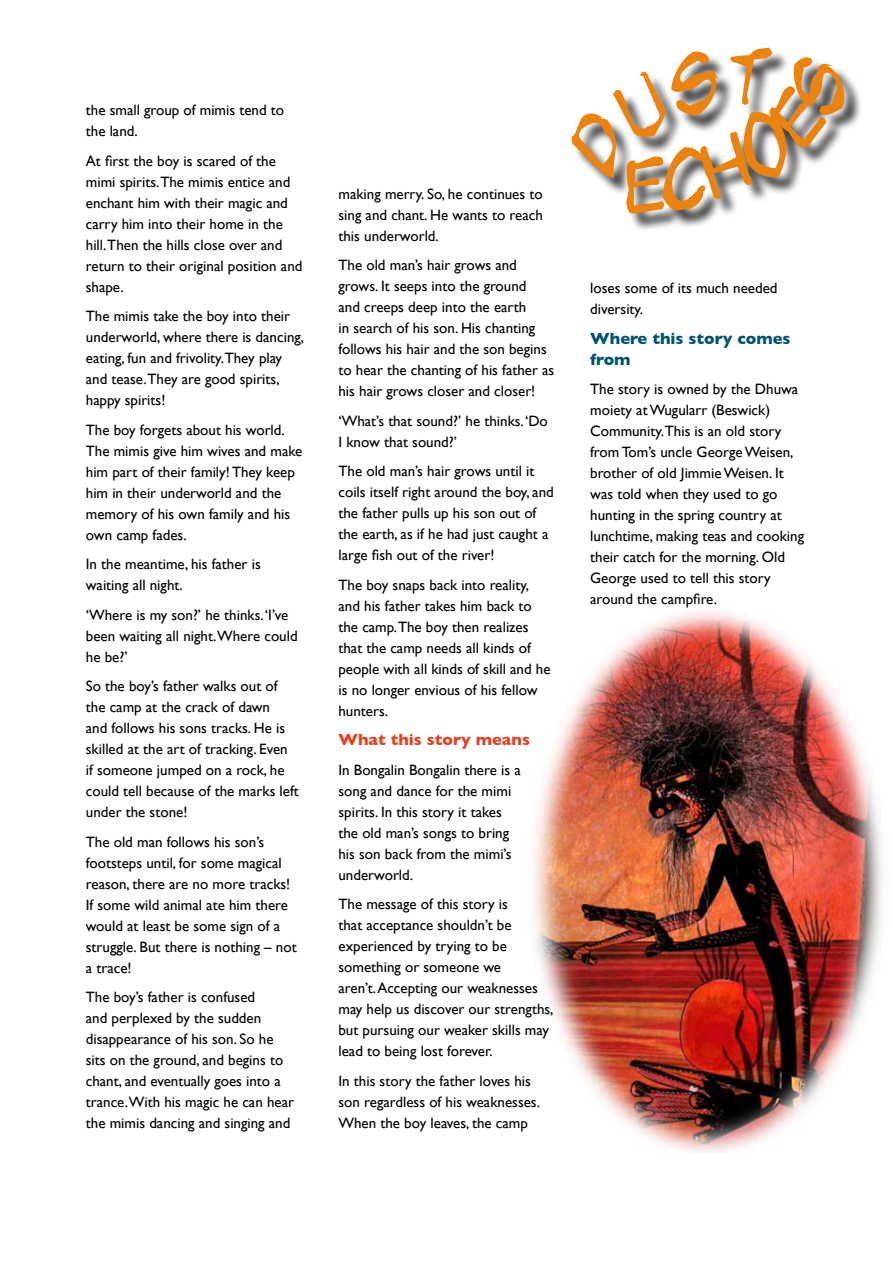
<style>
.page{position:relative;width:893px;height:1263px;background:#fff}
.page>*{position:absolute;margin:0;border:0;box-sizing:border-box;transform-origin:0 0}
.t1{font:700 16.5px/21px "Gill Sans";color:#005271}
.t2{font:700 16.5px "Gill Sans";color:#e34220}
.t3{font:15px/21px "Gill Sans";color:#000}
</style>
<div class="page">
<img style="left:533px;top:611px;width:349px;height:541px">
<div style="left:573px;top:50px;width:318px;height:214px;background:#000;opacity:.75"></div>
<svg style="left:571px;top:48px;width:274px;height:166px"></svg>
<p class="t3" style="left:86px;top:99px;width:200px">the small group of mimis tend to the land.</p>
<p class="t3" style="left:86px;top:150px;width:218px">At first the boy is scared of the mimi spirits.The mimis entice and enchant him with their magic and carry him into their home in the hill.Then the hills close over and return to their original position and shape.</p>
<p class="t3" style="left:86px;top:305px;width:220px">The mimis take the boy into their underworld, where there is dancing, eating, fun and frivolity.They play and tease.They are good spirits, happy spirits!</p>
<p class="t3" style="left:86px;top:419px;width:218px">The boy forgets about his world.<br>The mimis give him wives and make him part of their family! They keep him in their underworld and the memory of his own family and his own camp fades.</p>
<p class="t3" style="left:86px;top:553px;width:176px">In the meantime, his father is waiting all night.</p>
<p class="t3" style="left:86px;top:604px;width:213px">‘Where is my son?’ he thinks. ‘I’ve been waiting all night.Where could he be?’</p>
<p class="t3" style="left:86px;top:675px;width:214px">So the boy’s father walks out of the camp at the crack of dawn<br>and follows his sons tracks. He is skilled at the art of tracking. Even<br>if someone jumped on a rock, he could tell because of the marks left under the stone!</p>
<p class="t3" style="left:86px;top:831px;width:212px">The old man follows his son’s footsteps until, for some magical reason, there are no more tracks!<br>If some wild animal ate him there would at least be some sign of a struggle. But there is nothing – not a trace!</p>
<p class="t3" style="left:86px;top:986px;width:210px">The boy’s father is confused<br>and perplexed by the sudden disappearance of his son. So he sits on the ground, and begins to chant, and eventually goes into a trance.With his magic he can hear the mimis dancing and singing and</p>
<p class="t3" style="left:338px;top:183px;width:206px;text-align:justify">making merry. So, he continues to sing and chant. He wants to reach this underworld.</p>
<p class="t3" style="left:338px;top:255px;width:217px">The old man’s hair grows and grows. It seeps into the ground<br>and creeps deep into the earth<br>in search of his son. His chanting follows his hair and the son begins to hear the chanting of his father as his hair grows closer and closer!</p>
<p class="t3" style="left:338px;top:410px;width:211px">‘What’s that sound?’ he thinks. ‘Do<br>I know that sound?’</p>
<p class="t3" style="left:338px;top:461px;width:217px">The old man’s hair grows until it coils itself right around the boy, and the father pulls up his son out of the earth, as if he had just caught a large fish out of the river!</p>
<p class="t3" style="left:338px;top:574px;width:214px">The boy snaps back into reality, and his father takes him back to the camp.The boy then realizes that the camp needs all kinds of people with all kinds of skill and he is no longer envious of his fellow hunters.</p>
<p class="t2" style="left:338px;top:730px;width:193px">What this story means</p>
<p class="t3" style="left:338px;top:759px;width:184px">In Bongalin Bongalin there is a song and dance for the mimi spirits. In this story it takes the old man’s songs to bring his son back from the mimi’s underworld.</p>
<p class="t3" style="left:338px;top:894px;width:217px">The message of this story is<br>that acceptance shouldn’t be experienced by trying to be something or someone we<br>aren’t. Accepting our weaknesses may help us discover our strengths, but pursuing our weaker skills may lead to being lost forever.</p>
<p class="t3" style="left:338px;top:1070px;width:203px">In this story the father loves his son regardless of his weaknesses.<br>When the boy leaves, the camp</p>
<p class="t3" style="left:590px;top:278px;width:189px">loses some of its much needed diversity.</p>
<p class="t1" style="left:590px;top:328px;width:202px">Where this story comes from</p>
<p class="t3" style="left:590px;top:379px;width:215px">The story is owned by the Dhuwa moiety at Wugularr (Beswick)<br>Community.This is an old story from Tom’s uncle George Weisen, brother of old Jimmie Weisen. It was told when they used to go hunting in the spring country at lunchtime, making teas and cooking their catch for the morning. Old<br>George used to tell this story around the campfire.</p>
</div>
